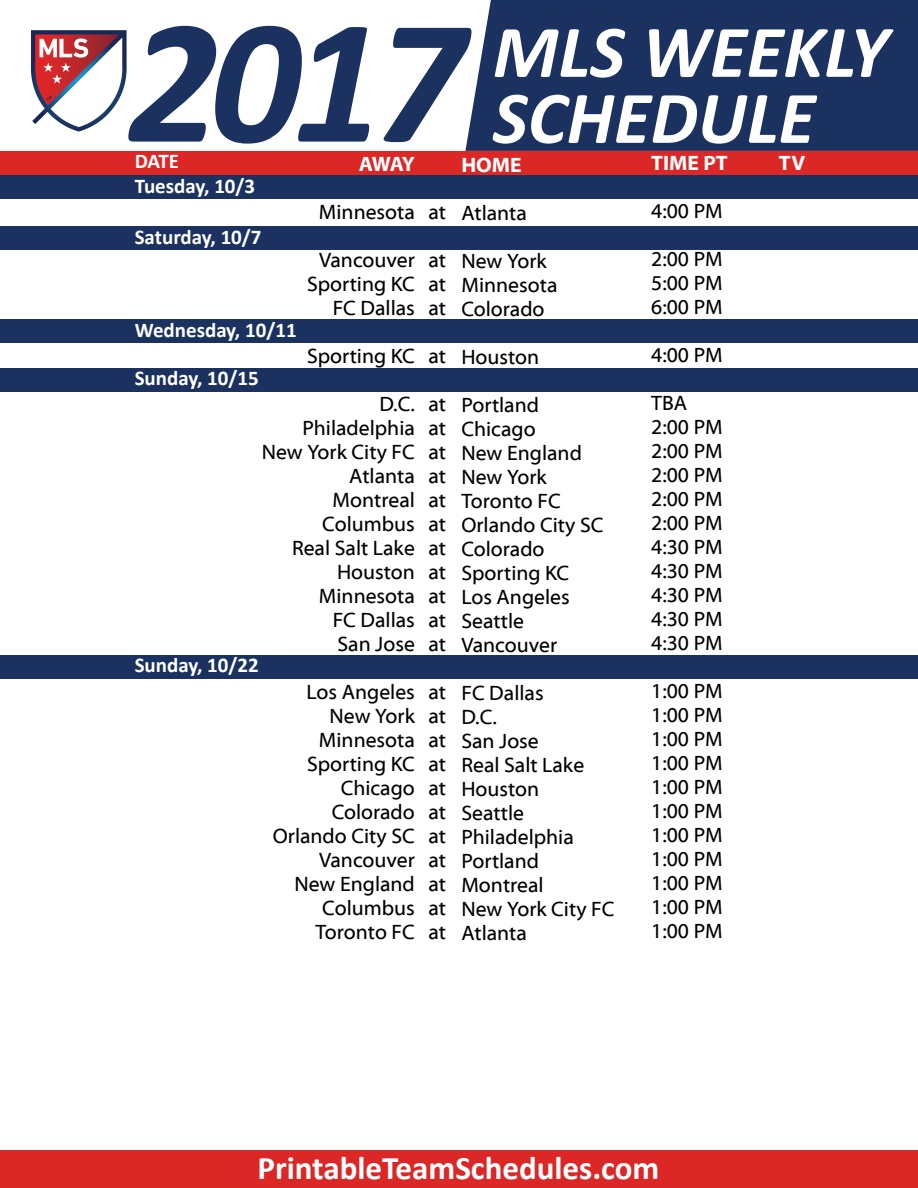
<style>
.page{position:relative;width:918px;height:1188px;background:#fff}
.page>*{position:absolute;margin:0;border:0;box-sizing:border-box;transform-origin:0 0}
.t1{font:italic 700 180px "Calibri";color:#1b3260}
.t2{font:italic 700 75px/66px "Calibri";color:#fff}
.t3{font:700 33px "Calibri";color:#fff}
.t4{font:21px/24px "Myriad Web Pro";color:#000;text-align:justify}
.t5{font:700 21px "Calibri";color:#fff}
.t6{font:700 21px "Myriad Web Pro";color:#fff}
</style>
<div class="page">
<div style="left:0;top:151px;width:918px;height:24px;background:#dc2727"></div>
<div style="left:465px;top:0;width:453px;height:151px;background:#1b3260"></div>
<div style="left:0;top:1150px;width:918px;height:38px;background:#dc2727"></div>
<img style="left:31px;top:30px;width:96px;height:102px">
<div style="left:0;top:175px;width:918px;height:24px;background:#1b3260"></div>
<div style="left:0;top:226px;width:918px;height:24px;background:#1b3260"></div>
<div style="left:0;top:319px;width:918px;height:24px;background:#1b3260"></div>
<div style="left:0;top:368px;width:918px;height:24px;background:#1b3260"></div>
<div style="left:0;top:655px;width:918px;height:24px;background:#1b3260"></div>
<h1 class="t1" style="left:128px;top:-32px;width:340px">2017</h1>
<p class="t5" style="left:135px;top:173px;width:122px">Tuesday, 10/3</p>
<h2 class="t2" style="left:493px;top:19px;width:397px">MLS WEEKLY<br>SCHEDULE</h2>
<p class="t5" style="left:135px;top:148px;width:46px">DATE</p>
<p class="t6" style="left:651px;top:151px;width:78px">TIME PT</p>
<p class="t6" style="left:779px;top:151px;width:28px">TV</p>
<p class="t4" style="left:651px;top:199px;width:73px">4:00 PM</p>
<p class="t4" style="left:651px;top:247px;width:73px">2:00 PM 5:00 PM 6:00 PM</p>
<p class="t4" style="left:651px;top:343px;width:73px">4:00 PM</p>
<p class="t4" style="left:651px;top:391px;width:73px;text-align:left">TBA<br>2:00 PM<br>2:00 PM<br>2:00 PM<br>2:00 PM<br>2:00 PM<br>4:30 PM<br>4:30 PM<br>4:30 PM<br>4:30 PM<br>4:30 PM</p>
<p class="t4" style="left:651px;top:679px;width:73px">1:00 PM 1:00 PM 1:00 PM 1:00 PM 1:00 PM 1:00 PM 1:00 PM 1:00 PM 1:00 PM 1:00 PM 1:00 PM</p>
<p class="t6" style="left:359px;top:152px;width:58px">AWAY</p>
<p class="t4" style="left:319px;top:200px;width:98px">Minnesota</p>
<p class="t4" style="left:307px;top:248px;width:109px;text-align:right">Vancouver<br>Sporting KC<br>FC Dallas</p>
<p class="t4" style="left:307px;top:344px;width:109px">Sporting KC</p>
<p class="t4" style="left:262px;top:392px;width:155px;text-align:right">D.C.<br>Philadelphia<br>New York City FC<br>Atlanta<br>Montreal<br>Columbus<br>Real Salt Lake<br>Houston<br>Minnesota<br>FC Dallas<br>San Jose</p>
<p class="t4" style="left:273px;top:680px;width:144px;text-align:right">Los Angeles<br>New York<br>Minnesota<br>Sporting KC<br>Chicago<br>Colorado<br>Orlando City SC<br>Vancouver<br>New England<br>Columbus<br>Toronto FC</p>
<p class="t6" style="left:461px;top:154px;width:62px">HOME</p>
<p class="t4" style="left:461px;top:202px;width:67px">Atlanta</p>
<p class="t4" style="left:461px;top:250px;width:98px;text-align:left">New York<br>Minnesota<br>Colorado</p>
<p class="t4" style="left:461px;top:346px;width:79px">Houston</p>
<p class="t4" style="left:461px;top:394px;width:144px;text-align:left">Portland<br>Chicago<br>New England<br>New York<br>Toronto FC<br>Orlando City SC<br>Colorado<br>Sporting KC<br>Los Angeles<br>Seattle<br>Vancouver</p>
<p class="t4" style="left:461px;top:682px;width:155px;text-align:left">FC Dallas<br>D.C.<br>San Jose<br>Real Salt Lake<br>Houston<br>Seattle<br>Philadelphia<br>Portland<br>Montreal<br>New York City FC<br>Atlanta</p>
<p class="t4" style="left:428px;top:200px;width:19px">at</p>
<p class="t4" style="left:428px;top:248px;width:19px">at at at</p>
<p class="t4" style="left:428px;top:344px;width:19px">at</p>
<p class="t4" style="left:428px;top:392px;width:19px">at at at at at at at at at at at</p>
<p class="t4" style="left:428px;top:680px;width:19px">at at at at at at at at at at at</p>
<p class="t5" style="left:135px;top:224px;width:128px">Saturday, 10/7</p>
<p class="t5" style="left:135px;top:317px;width:164px">Wednesday, 10/11</p>
<p class="t5" style="left:135px;top:365px;width:126px">Sunday, 10/15</p>
<p class="t5" style="left:135px;top:652px;width:126px">Sunday, 10/22</p>
<h3 class="t3" style="left:257px;top:1147px;width:403px">PrintableTeamSchedules.com</h3>
</div>
